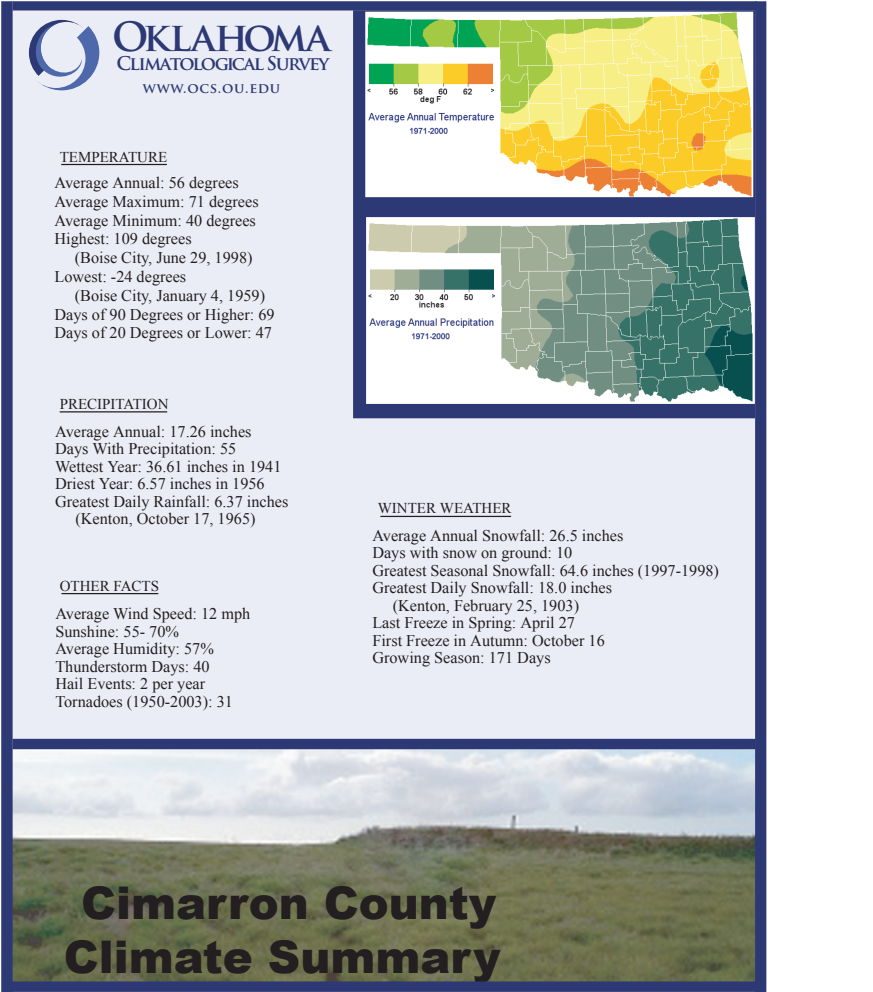
<style>
.page{position:relative;width:873px;height:992px;background:#fff}
.page>*{position:absolute;margin:0;border:0;box-sizing:border-box;transform-origin:0 0}
.t1{font:900 45px/53.8px "Arial";color:#231f20;text-align:center}
.t2{font:700 39.38px "Trajan Pro";letter-spacing:-.04em;color:#2d3974}
.t3{font:700 18.38px "Trajan Pro";letter-spacing:-.08em;color:#2d3974}
.t4{font:16.25px/18.8px "Times New Roman";color:#231f20}
.t5{font:15px "Times New Roman";color:#231f20}
.t6{font:700 13.75px "Trajan Pro";letter-spacing:.05em;color:#2d3974}
</style>
<div class="page">
<div style="left:8px;top:5px;width:750px;height:737px;background:#ebedf6"></div>
<img style="left:13px;top:749px;width:742px;height:232px">
<div style="left:13px;top:1px;width:743px;height:9px;background:#2d3974"></div>
<div style="left:12px;top:738px;width:744px;height:11px;background:#2d3974"></div>
<div style="left:755px;top:1px;width:11px;height:990px;background:#2d3974"></div>
<div style="left:11px;top:981px;width:745px;height:10px;background:#2d3974"></div>
<div style="left:1px;top:1px;width:12px;height:990px;background:#2d3974"></div>
<div style="left:353px;top:10px;width:402px;height:408px;background:#2d3974"></div>
<svg style="left:29px;top:20px;width:70px;height:70px"></svg>
<img style="left:366px;top:217px;width:389px;height:187px">
<img style="left:365px;top:12px;width:388px;height:185px">
<svg style="left:61px;top:163px;width:106px;height:3px"></svg>
<svg style="left:59px;top:411px;width:109px;height:2px"></svg>
<svg style="left:61px;top:593px;width:98px;height:1px"></svg>
<svg style="left:380px;top:515px;width:132px;height:2px"></svg>
<h2 class="t2" style="left:112px;top:13px;width:220px">OKLAHOMA</h2>
<p class="t3" style="left:116px;top:52px;width:214px">CLIMATOLOGICAL SURVEY</p>
<p class="t6" style="left:143px;top:79px;width:139px">WWW.OCS.OU.EDU</p>
<p class="t5" style="left:60px;top:148px;width:109px">TEMPERATURE</p>
<p class="t4" style="left:54px;top:173px;width:206px">Average Annual: 56 degrees<br>Average Maximum: 71 degrees<br>Average Minimum: 40 degrees<br>Highest: 109 degrees</p>
<p class="t4" style="left:54px;top:248px;width:200px;text-indent:20px">(Boise City, June 29, 1998)<br>Lowest: -24 degrees</p>
<p class="t4" style="left:54px;top:286px;width:222px;text-indent:20px">(Boise City, January 4, 1959)<br>Days of 90 Degrees or Higher: 69<br>Days of 20 Degrees or Lower: 47</p>
<p class="t5" style="left:60px;top:395px;width:110px">PRECIPITATION</p>
<p class="t4" style="left:55px;top:421px;width:198px">Average Annual: 17.26 inches</p>
<p class="t4" style="left:55px;top:439px;width:183px">Days With Precipitation: 55</p>
<p class="t4" style="left:55px;top:456px;width:228px">Wettest Year: 36.61 inches in 1941</p>
<p class="t4" style="left:55px;top:474px;width:211px">Driest Year: 6.57 inches in 1956</p>
<p class="t4" style="left:55px;top:491px;width:235px">Greatest Daily Rainfall: 6.37 inches</p>
<p class="t4" style="left:75px;top:509px;width:182px">(Kenton, October 17, 1965)</p>
<p class="t5" style="left:60px;top:577px;width:101px">OTHER FACTS</p>
<p class="t4" style="left:55px;top:604px;width:196px;line-height:17.5px">Average Wind Speed: 12 mph<br>Sunshine: 55- 70%<br>Average Humidity: 57%<br>Thunderstorm Days: 40<br>Hail Events: 2 per year<br>Tornadoes (1950-2003): 31</p>
<p class="t5" style="left:378px;top:499px;width:135px">WINTER WEATHER</p>
<p class="t4" style="left:372px;top:526px;width:253px">Average Annual Snowfall: 26.5 inches</p>
<p class="t4" style="left:372px;top:543px;width:201px">Days with snow on ground: 10</p>
<p class="t4" style="left:372px;top:561px;width:348px">Greatest Seasonal Snowfall: 64.6 inches (1997-1998)</p>
<p class="t4" style="left:372px;top:578px;width:241px">Greatest Daily Snowfall: 18.0 inches</p>
<p class="t4" style="left:393px;top:596px;width:188px">(Kenton, February 25, 1903)</p>
<p class="t4" style="left:372px;top:613px;width:204px">Last Freeze in Spring: April 27</p>
<p class="t4" style="left:372px;top:631px;width:234px">First Freeze in Autumn: October 16</p>
<p class="t4" style="left:372px;top:648px;width:180px">Growing Season: 171 Days</p>
<h1 class="t1" style="left:64px;top:876px;width:438px">Cimarron County<br>Climate Summary</h1>
</div>
